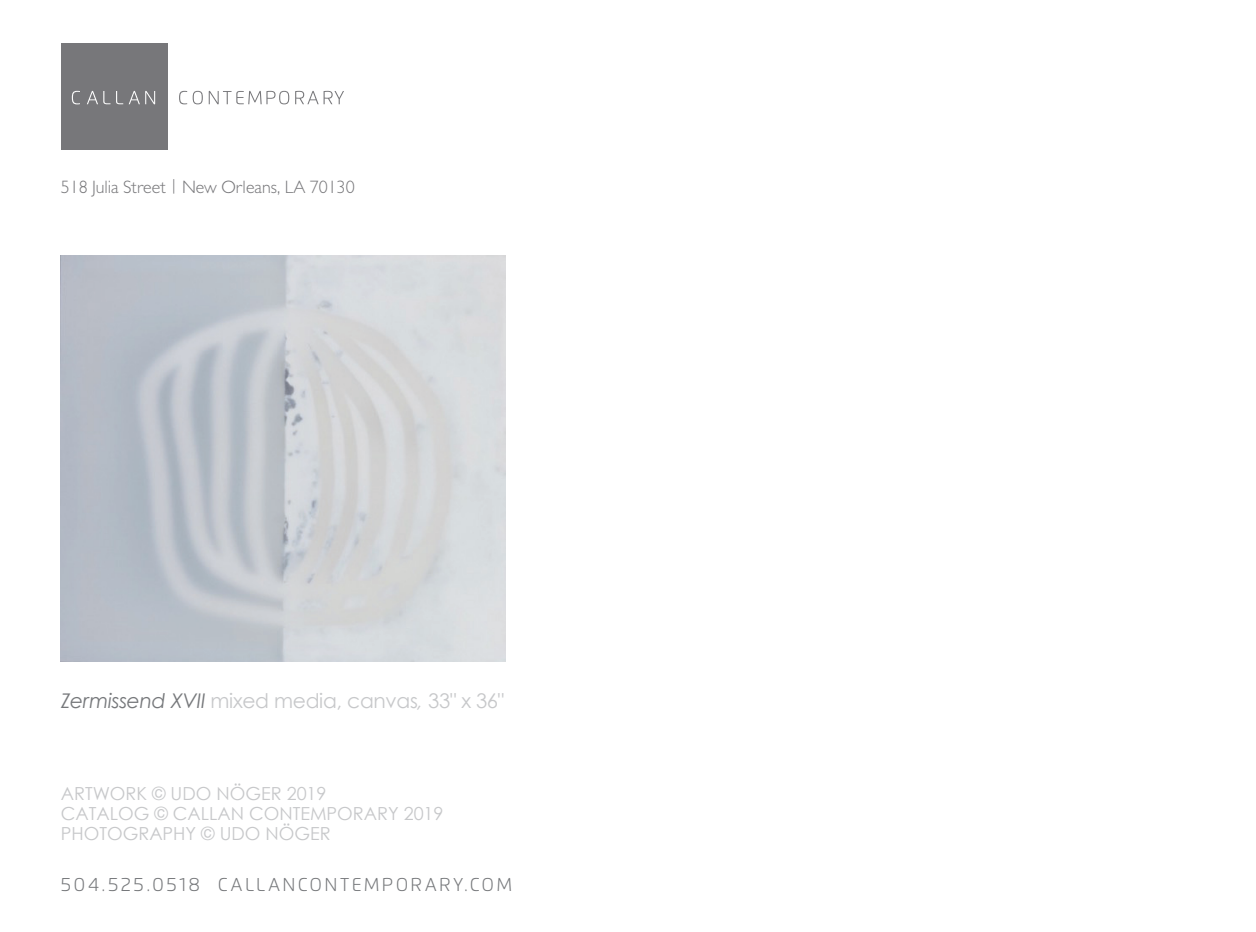
<style>
.page{position:relative;width:1256px;height:932px;background:#fff}
.page>*{position:absolute;margin:0;border:0;box-sizing:border-box;transform-origin:0 0}
.t1{font:20.25px "Century Gothic";letter-spacing:-.015em;color:#c7c8ca}
.t2{font:300 18.45px "Flexo";letter-spacing:.12em;color:#76787b}
.t3{font:18px/20.2px "Century Gothic";color:#c7c8ca}
.t4{font:300 18px "Gill Sans MT Pro";color:#77777a}
.t5{font:300 14.17px "Gill Sans";color:#77777a}
.s1{font-size:15.75px}
.s2{font-style:italic;color:#76787b}
.s3{font-style:italic}
.s4{font-size:19.12px}
</style>
<div class="page">
<div style="left:61px;top:43px;width:107px;height:107px;background:#77777a"></div>
<svg style="left:179px;top:91px;width:8px;height:13px"></svg>
<svg style="left:193px;top:91px;width:10px;height:13px"></svg>
<svg style="left:209px;top:91px;width:80px;height:13px"></svg>
<svg style="left:295px;top:91px;width:49px;height:13px"></svg>
<svg style="left:72px;top:91px;width:8px;height:13px"></svg>
<svg style="left:87px;top:91px;width:23px;height:13px"></svg>
<svg style="left:116px;top:91px;width:7px;height:13px"></svg>
<svg style="left:129px;top:91px;width:26px;height:13px"></svg>
<p class="t4" style="left:172px;top:176px;width:184px"><span class="s1">|</span> New Orleans, LA 70130</p>
<p class="t4" style="left:61px;top:176px;width:147px">518 Julia Street <sub>New</sub> <sub>O</sub></p>
<p class="t5" style="left:61px;top:183px;width:96px">518 Julia Street |</p>
<p class="t5" style="left:206px;top:183px;width:95px">rleans, LA 70130</p>
<p class="t1" style="left:61px;top:688px;width:445px"><span class="s2">Zermissend XVII</span> mixed media, canvas<span class="s3">,</span> 33" x 36"</p>
<p class="t3" style="left:61px;top:782px;width:384px">ARTWORK © UDO NÖGER 2019<br>CATALOG © CALLAN CONTEMPORARY 2019<br>PHOTOGRAPHY © UDO NÖGER</p>
<p class="t2" style="left:61px;top:873px;width:453px"><span class="s4">504.525.0518</span> CALLANCONTEMPORARY.COM</p>
</div>
